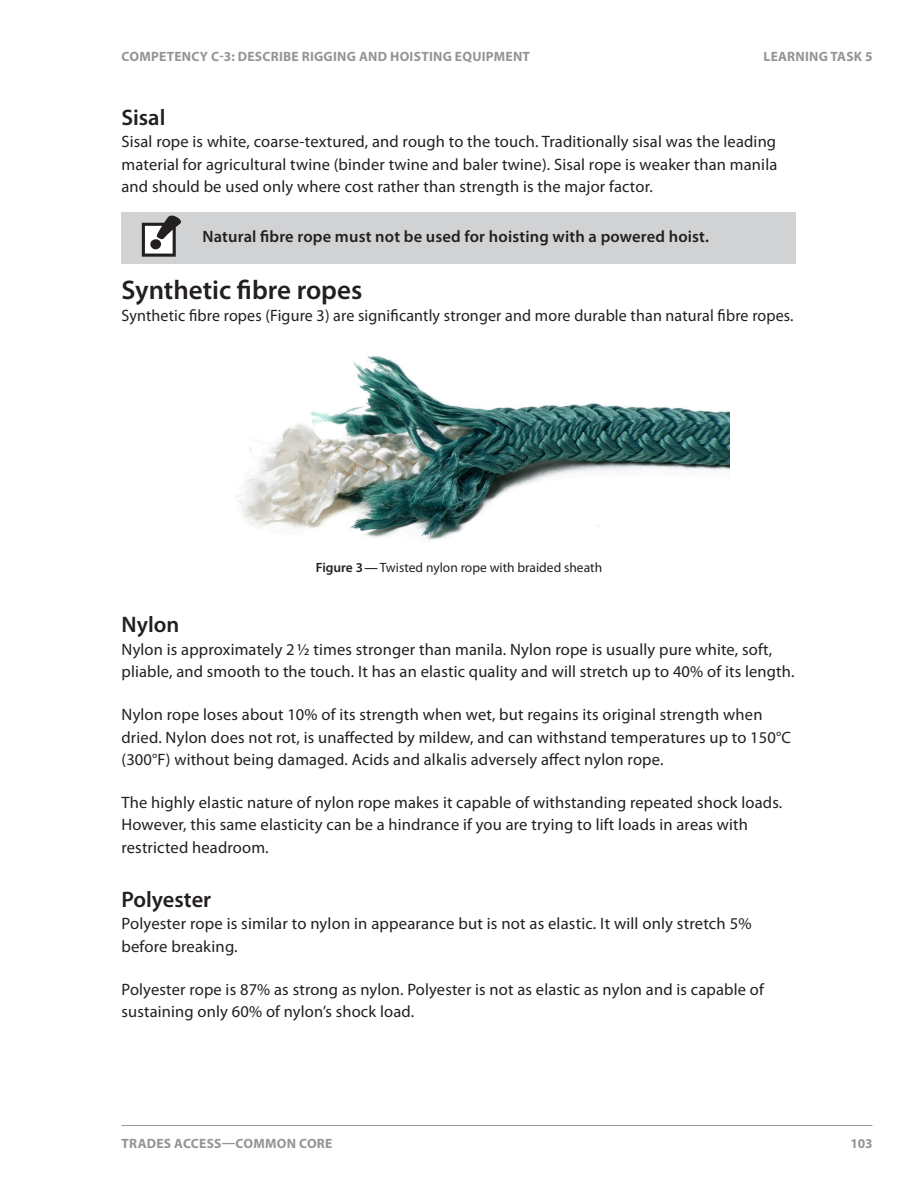
<style>
.page{position:relative;width:918px;height:1188px;background:#fff}
.page>*{position:absolute;margin:0;border:0;box-sizing:border-box;transform-origin:0 0}
.L1{font:600 27px "Myriad Pro";color:#231f20}
.L2{font:600 22.5px "Myriad Pro";color:#231f20}
.body_space_after{font:16.5px/22.5px "Myriad Pro";letter-spacing:.01em;color:#231f20}
.icon_para{font:600 16.5px "Myriad Pro";letter-spacing:.01em;color:#231f20}
.t1{font:700 13.5px "Myriad Pro";letter-spacing:.02em;color:#939598}
.t2{font:13.5px "Myriad Pro";color:#231f20}
.s1{font-weight:600}
</style>
<div class="page">
<hr style="left:122px;top:1125px;width:750px;height:1px;background:#939598">
<div style="left:122px;top:212px;width:674px;height:51px;background:#d1d2d4"></div>
<svg style="left:142px;top:215px;width:39px;height:42px"></svg>
<img style="left:239px;top:356px;width:491px;height:184px">
<p class="t1" style="left:122px;top:47px;width:47px">COMPETENC</p>
<p class="t1" style="left:200px;top:47px;width:57px">Y C-3: DESCR</p>
<p class="t1" style="left:279px;top:47px;width:91px">IBE RIGGING AND</p>
<p class="t1" style="left:390px;top:47px;width:114px">HOISTING EQUIPMENT</p>
<p class="t1" style="left:764px;top:47px;width:17px">LEARN</p>
<p class="t1" style="left:805px;top:47px;width:69px">ING TASK 5</p>
<p class="L2" style="left:122px;top:103px;width:46px">Sisal</p>
<p class="body_space_after" style="left:122px;top:130px;width:657px;text-align:justify">Sisal rope is white, coarse-textured, and rough to the touch. Traditionally sisal was the leading material for agricultural twine (binder twine and baler twine). Sisal rope is weaker than manila and should be used only where cost rather than strength is the major factor.</p>
<p class="icon_para" style="left:203px;top:226px;width:508px">Natural fibre rope must not be used for hoisting with a powered hoist.</p>
<p class="L1" style="left:122px;top:273px;width:242px">Synthetic fibre ropes</p>
<p class="body_space_after" style="left:122px;top:304px;width:674px">Synthetic fibre ropes (Figure 3) are significantly stronger and more durable than natural fibre ropes.</p>
<p class="t2" style="left:316px;top:559px;width:288px"><span class="s1">Figure 3—</span>Twisted nylon rope with braided sheath</p>
<p class="L2" style="left:122px;top:610px;width:59px">Nylon</p>
<p class="body_space_after" style="left:122px;top:638px;width:675px">Nylon is approximately 21/2 times stronger than manila. Nylon rope is usually pure white, soft, pliable, and smooth to the touch. It has an elastic quality and will stretch up to 40% of its length.</p>
<p class="body_space_after" style="left:122px;top:703px;width:671px">Nylon rope loses about 10% of its strength when wet, but regains its original strength when dried. Nylon does not rot, is unaffected by mildew, and can withstand temperatures up to 150°C (300°F) without being damaged. Acids and alkalis adversely affect nylon rope.</p>
<p class="body_space_after" style="left:122px;top:791px;width:662px">The highly elastic nature of nylon rope makes it capable of withstanding repeated shock loads.<br>However, this same elasticity can be a hindrance if you are trying to lift loads in areas with restricted headroom.</p>
<p class="L2" style="left:122px;top:885px;width:91px">Polyester</p>
<p class="body_space_after" style="left:122px;top:912px;width:632px">Polyester rope is similar to nylon in appearance but is not as elastic. It will only stretch 5% before breaking.</p>
<p class="body_space_after" style="left:122px;top:978px;width:644px">Polyester rope is 87% as strong as nylon. Polyester is not as elastic as nylon and is capable of sustaining only 60% of nylon’s shock load.</p>
<p class="t1" style="left:122px;top:1134px;width:212px">TRADES ACCESS—COMMON CORE</p>
<p class="t1" style="left:851px;top:1134px;width:23px">103</p>
</div>
